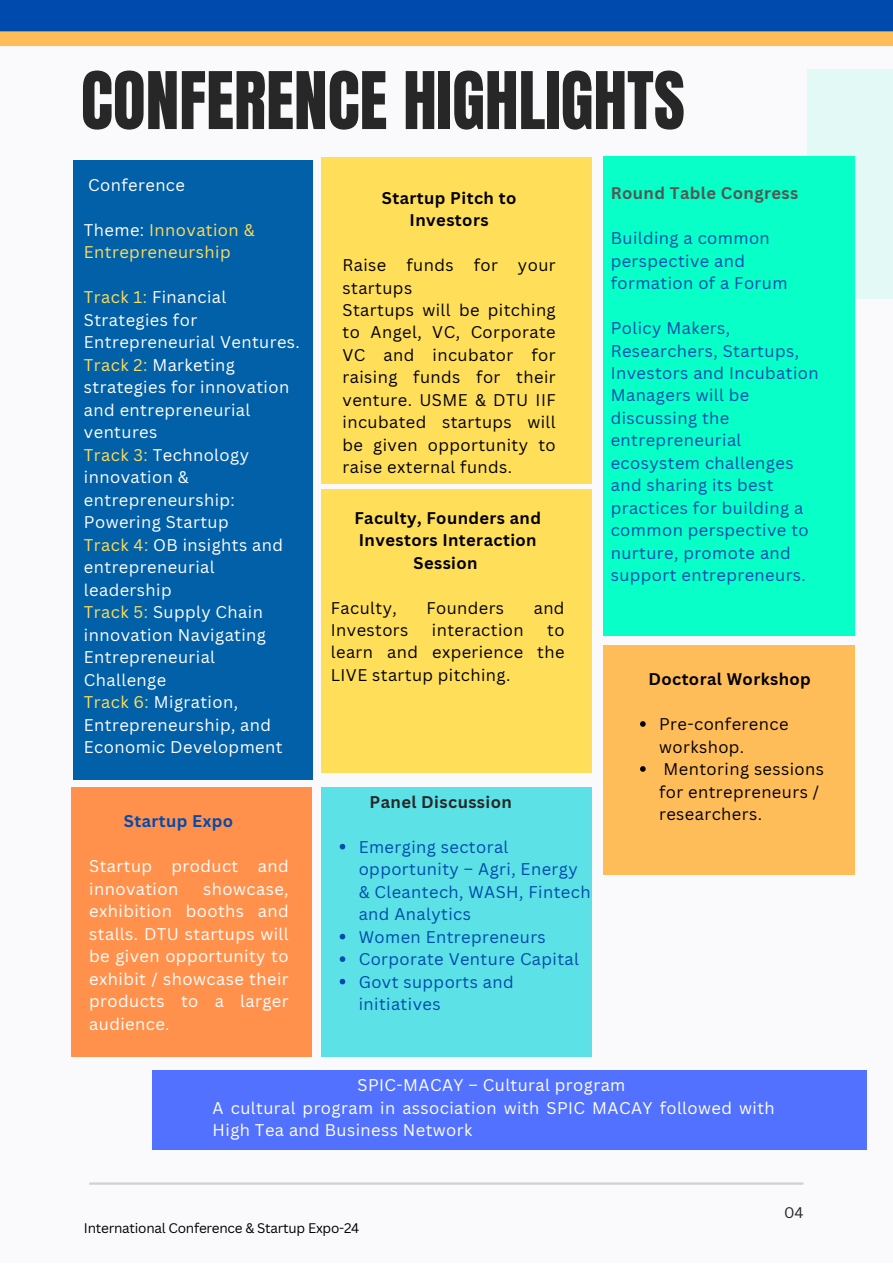
<style>
.page{position:relative;width:893px;height:1264px;background:#fff}
.page>*{position:absolute;margin:0;border:0;box-sizing:border-box;transform-origin:0 0}
.t1{font:67.5px "Anton";color:#272727}
.t2{font:16.5px/22.5px "Canva Sans";letter-spacing:.025em;color:#fff}
.t3{font:16.5px/22.5px "Canva Sans";letter-spacing:.025em;color:#004aad}
.t4{font:16.5px/22.5px "Canva Sans";letter-spacing:.025em;color:#000}
.t5{font:700 16.5px/22.5px "Canva Sans";letter-spacing:.025em;color:#000;text-align:center}
.t6{font:16.5px/22.5px "Canva Sans";letter-spacing:.025em;color:#ffde59}
.t7{font:700 16.5px "Canva Sans";letter-spacing:.025em;color:#555}
.t8{font:700 16.5px "Canva Sans";letter-spacing:.025em;color:#272727}
.t9{font:700 16.5px "Canva Sans";letter-spacing:.025em;color:#004aad}
.t10{font:15px "Canva Sans";color:#272727}
.t11{font:13.5px "Canva Sans";letter-spacing:-.02em;color:#000}
.s1{color:#fff}
.s2{color:#ffde59}
</style>
<div class="page">
<div style="left:0;top:0;width:892px;height:1262px;background:#faf9fb"></div>
<hr style="left:89px;top:1182px;width:714px;height:2px;background:#d1d1d1">
<svg style="left:0;top:0;width:892px;height:46px;background:#516e92"></svg>
<div style="left:807px;top:69px;width:85px;height:230px;background:#e2f9f6"></div>
<div style="left:603px;top:156px;width:251px;height:479px;background:#08ffc8"></div>
<div style="left:73px;top:161px;width:239px;height:619px;background:#0260a8"></div>
<div style="left:321px;top:157px;width:270px;height:327px;background:#ffde59"></div>
<div style="left:321px;top:489px;width:270px;height:284px;background:#ffde59"></div>
<div style="left:603px;top:644px;width:251px;height:230px;background:#ffbd59"></div>
<div style="left:71px;top:787px;width:241px;height:269px;background:#ff914d"></div>
<div style="left:321px;top:787px;width:270px;height:269px;background:#5ce1e6"></div>
<svg style="left:339px;top:843px;width:6px;height:6px"></svg>
<svg style="left:339px;top:933px;width:6px;height:6px"></svg>
<svg style="left:339px;top:956px;width:6px;height:5px"></svg>
<svg style="left:339px;top:978px;width:6px;height:6px"></svg>
<svg style="left:640px;top:721px;width:5px;height:5px"></svg>
<svg style="left:640px;top:766px;width:5px;height:5px"></svg>
<div style="left:153px;top:1070px;width:713px;height:80px;background:#5271ff"></div>
<p class="t1" style="left:81px;top:52px;width:605px">CONFERENCE HIGHLIGHTS</p>
<p class="t2" style="left:88px;top:173px;width:98px">Conference</p>
<p class="t6" style="left:84px;top:218px;width:172px"><span class="s1">Theme:</span> Innovation &amp;<br>Entrepreneurship</p>
<p class="t2" style="left:84px;top:286px;width:217px"><span class="s2">Track 1:</span> Financial<br>Strategies for<br>Entrepreneurial Ventures.</p>
<p class="t2" style="left:84px;top:353px;width:207px"><span class="s2">Track 2:</span> Marketing strategies for innovation and entrepreneurial ventures</p>
<p class="t2" style="left:84px;top:443px;width:166px"><span class="s2">Track 3:</span> Technology innovation &amp; entrepreneurship:<br>Powering Startup</p>
<p class="t2" style="left:84px;top:533px;width:201px"><span class="s2">Track 4:</span> OB insights and entrepreneurial leadership</p>
<p class="t2" style="left:84px;top:600px;width:184px"><span class="s2">Track 5:</span> Supply Chain innovation Navigating<br>Entrepreneurial<br>Challenge</p>
<p class="t2" style="left:84px;top:690px;width:200px"><span class="s2">Track 6:</span> Migration,<br>Entrepreneurship, and<br>Economic Development</p>
<p class="t9" style="left:124px;top:809px;width:111px">Startup Expo</p>
<p class="t2" style="left:89px;top:854px;width:201px">Startup product and innovation</p>
<p class="t2" style="left:89px;top:877px;width:201px;text-align:justify;text-indent:114px">showcase, exhibition booths and stalls. DTU startups will be given opportunity to exhibit / showcase their products to a larger audience.</p>
<p class="t5" style="left:382px;top:186px;width:136px">Startup Pitch to<br>Investors</p>
<p class="t4" style="left:342px;top:253px;width:215px">Raise funds for your startups</p>
<p class="t4" style="left:342px;top:298px;width:215px;text-align:justify">Startups will be pitching to Angel, VC, Corporate VC and incubator for raising funds for their venture. USME &amp; DTU IIF incubated startups will be given opportunity to raise external funds.</p>
<p class="t5" style="left:354px;top:506px;width:188px">Faculty, Founders and<br>Investors Interaction<br>Session</p>
<p class="t4" style="left:331px;top:596px;width:67px">Faculty,</p>
<p class="t4" style="left:426px;top:596px;width:79px">Founders</p>
<p class="t4" style="left:533px;top:596px;width:32px">and</p>
<p class="t4" style="left:331px;top:618px;width:79px">Investors</p>
<p class="t4" style="left:432px;top:618px;width:93px">interaction</p>
<p class="t4" style="left:331px;top:618px;width:235px;text-align:justify;text-indent:216px">to learn and experience the LIVE startup pitching.</p>
<p class="t8" style="left:369px;top:790px;width:144px">Panel Discussion</p>
<p class="t3" style="left:358px;top:835px;width:233px">Emerging sectoral opportunity – Agri, Energy &amp; Cleantech, WASH, Fintech and Analytics</p>
<p class="t3" style="left:358px;top:925px;width:189px">Women Entrepreneurs</p>
<p class="t3" style="left:358px;top:947px;width:222px">Corporate Venture Capital</p>
<p class="t3" style="left:358px;top:970px;width:156px">Govt supports and initiatives</p>
<p class="t7" style="left:610px;top:181px;width:189px">Round Table Congress</p>
<p class="t3" style="left:610px;top:226px;width:178px">Building a common perspective and formation of a Forum</p>
<p class="t3" style="left:610px;top:316px;width:209px">Policy Makers,<br>Researchers, Startups,<br>Investors and Incubation<br>Managers will be discussing the entrepreneurial ecosystem challenges and sharing its best practices for building a common perspective to nurture, promote and support entrepreneurs.</p>
<p class="t5" style="left:648px;top:667px;width:164px">Doctoral Workshop</p>
<p class="t4" style="left:659px;top:712px;width:131px">Pre-conference workshop.</p>
<p class="t4" style="left:659px;top:757px;width:166px">Mentoring sessions for entrepreneurs / researchers.</p>
<p class="t2" style="left:357px;top:1073px;width:269px">SPIC-MACAY – Cultural program</p>
<p class="t2" style="left:213px;top:1095px;width:563px">A cultural program in association with SPIC MACAY followed with<br>High Tea and Business Network</p>
<p class="t11" style="left:84px;top:1218px;width:277px">International Conference &amp; Startup Expo-24</p>
<p class="t10" style="left:784px;top:1201px;width:21px">04</p>
</div>
